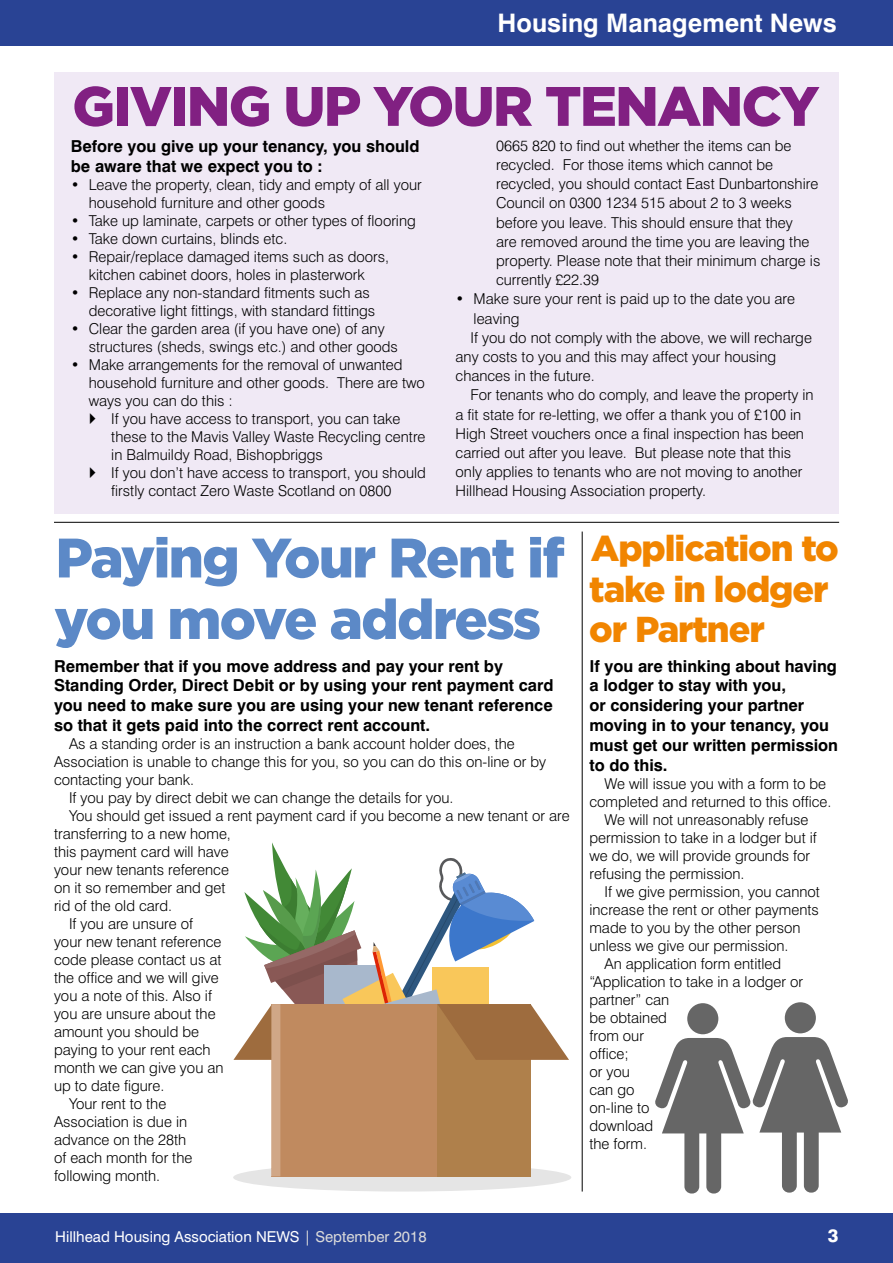
<style>
.page{position:relative;width:893px;height:1263px;background:#fff}
.page>*{position:absolute;margin:0;border:0;box-sizing:border-box;transform-origin:0 0}
.t1{font:900 55.5px/61.5px "Gotham";letter-spacing:-.03em;color:#5c89c7}
.t2{font:900 55.5px "Gotham";letter-spacing:-.03em;color:#812082}
.t3{font:900 36px/40.5px "Gotham";letter-spacing:-.03em;color:#f18500}
.t4{font:700 25.5px "Swiss 721 BT";color:#fff}
.t5{font:800 18px "Swiss 721 BT";color:#fff}
.t6{font:700 16.5px/19.8px "Swiss 721 BT";color:#000}
.t7{font:300 15px/19.2px "Swiss 721 BT";color:#000}
.t8{font:15px "Swiss 721 BT";color:#fff}
.s1{color:#dadada}
</style>
<div class="page">
<div style="left:0;top:1213px;width:893px;height:50px;background:#294394"></div>
<div style="left:54px;top:72px;width:785px;height:441px;background:#f0e9f5"></div>
<div style="left:0;top:0;width:893px;height:45px;background:#294394"></div>
<hr style="left:54px;top:522px;width:785px;height:1px;background:#000">
<hr style="left:582px;top:531px;width:1px;height:660px;background:#000">
<svg style="left:233px;top:842px;width:338px;height:349px"></svg>
<div style="left:687px;top:1003px;width:31px;height:31px;background:#666;border-radius:50%"></div>
<svg style="left:655px;top:1037px;width:193px;height:156px"></svg>
<div style="left:785px;top:1002px;width:31px;height:31px;background:#666;border-radius:50%"></div>
<h3 class="t4" style="left:498px;top:7px;width:341px">Housing Management News</h3>
<h1 class="t2" style="left:72px;top:74px;width:749px">GIVING UP YOUR TENANCY</h1>
<p class="t6" style="left:71px;top:136px;width:350px">Before you give up your tenancy, you should be aware that we expect you to :</p>
<p class="t7" style="left:89px;top:175px;width:334px;line-height:18px;text-indent:-18px">• Leave the property, clean, tidy and empty of all your household furniture and other goods</p>
<p class="t7" style="left:71px;top:211px;width:347px">• Take up laminate, carpets or other types of flooring</p>
<p class="t7" style="left:71px;top:229px;width:218px">• Take down curtains, blinds etc.</p>
<p class="t7" style="left:71px;top:247px;width:320px;line-height:18px;text-align:center">• Repair/replace damaged items such as doors, kitchen cabinet doors, holes in plasterwork</p>
<p class="t7" style="left:89px;top:283px;width:288px;line-height:18px;text-indent:-18px">• Replace any non-standard fitments such as decorative light fittings, with standard fittings</p>
<p class="t7" style="left:89px;top:320px;width:311px;line-height:18px;text-indent:-18px">• Clear the garden area (if you have one) of any structures (sheds, swings etc.) and other goods</p>
<p class="t7" style="left:71px;top:355px;width:333px">• Make arrangements for the removal of unwanted</p>
<p class="t7" style="left:89px;top:373px;width:338px">household furniture and other goods. There are two</p>
<p class="t7" style="left:89px;top:391px;width:146px">ways you can do this :</p>
<p class="t7" style="left:111px;top:409px;width:291px">If you have access to transport, you can take</p>
<p class="t7" style="left:111px;top:427px;width:316px">these to the Mavis Valley Waste Recycling centre</p>
<p class="t7" style="left:111px;top:445px;width:213px">in Balmuildy Road, Bishopbriggs</p>
<p class="t7" style="left:111px;top:463px;width:316px">If you don’t have access to transport, you should</p>
<p class="t7" style="left:111px;top:481px;width:282px">firstly contact Zero Waste Scotland on 0800</p>
<p class="t7" style="left:496px;top:136px;width:326px">0665 820 to find out whether the items can be recycled. For those items which cannot be recycled, you should contact East Dunbartonshire Council on 0300 1234 515 about 2 to 3 weeks before you leave. This should ensure that they<br>are removed around the time you are leaving the property. Please note that their minimum charge is currently £22.39</p>
<p class="t7" style="left:456px;top:289px;width:341px">• Make sure your rent is paid up to the date you are</p>
<p class="t7" style="left:474px;top:309px;width:47px">leaving</p>
<p class="t7" style="left:471px;top:328px;width:343px">If you do not comply with the above, we will recharge</p>
<p class="t7" style="left:456px;top:347px;width:322px">any costs to you and this may affect your housing</p>
<p class="t7" style="left:456px;top:366px;width:141px">chances in the future.</p>
<p class="t7" style="left:471px;top:385px;width:344px">For tenants who do comply, and leave the property in</p>
<p class="t7" style="left:456px;top:405px;width:347px">a fit state for re-letting, we offer a thank you of £100 in</p>
<p class="t7" style="left:456px;top:424px;width:350px">High Street vouchers once a final inspection has been</p>
<p class="t7" style="left:456px;top:443px;width:337px">carried out after you leave. But please note that this</p>
<p class="t7" style="left:456px;top:462px;width:348px">only applies to tenants who are not moving to another</p>
<p class="t7" style="left:456px;top:481px;width:252px">Hillhead Housing Association property.</p>
<h1 class="t1" style="left:54px;top:526px;width:512px">Paying Your Rent if you move address</h1>
<p class="t6" style="left:54px;top:656px;width:501px">Remember that if you move address and pay your rent by Standing Order, Direct Debit or by using your rent payment card you need to make sure you are using your new tenant reference so that it gets paid into the correct rent account.</p>
<p class="t7" style="left:69px;top:734px;width:447px">As a standing order is an instruction a bank account holder does, the</p>
<p class="t7" style="left:54px;top:752px;width:494px">Association is unable to change this for you, so you can do this on-line or by</p>
<p class="t7" style="left:54px;top:770px;width:142px">contacting your bank.</p>
<p class="t7" style="left:69px;top:788px;width:386px">If you pay by direct debit we can change the details for you.</p>
<p class="t7" style="left:69px;top:806px;width:502px">You should get issued a rent payment card if you become a new tenant or are</p>
<p class="t7" style="left:54px;top:824px;width:178px">transferring to a new home,</p>
<p class="t7" style="left:54px;top:842px;width:176px">this payment card will have</p>
<p class="t7" style="left:54px;top:860px;width:176px">your new tenants reference</p>
<p class="t7" style="left:54px;top:878px;width:173px">on it so remember and get</p>
<p class="t7" style="left:54px;top:896px;width:120px">rid of the old card.</p>
<p class="t7" style="left:69px;top:914px;width:126px">If you are unsure of</p>
<p class="t7" style="left:54px;top:932px;width:169px">your new tenant reference</p>
<p class="t7" style="left:54px;top:950px;width:169px">code please contact us at</p>
<p class="t7" style="left:54px;top:968px;width:166px">the office and we will give</p>
<p class="t7" style="left:54px;top:986px;width:160px">you a note of this. Also if</p>
<p class="t7" style="left:54px;top:1004px;width:163px">you are unsure about the</p>
<p class="t7" style="left:54px;top:1022px;width:147px">amount you should be</p>
<p class="t7" style="left:54px;top:1040px;width:158px">paying to your rent each</p>
<p class="t7" style="left:54px;top:1058px;width:171px">month we can give you an</p>
<p class="t7" style="left:54px;top:1076px;width:112px">up to date figure.</p>
<p class="t7" style="left:69px;top:1094px;width:99px">Your rent to the</p>
<p class="t7" style="left:54px;top:1112px;width:135px">Association is due in</p>
<p class="t7" style="left:54px;top:1130px;width:134px">advance on the 28th</p>
<p class="t7" style="left:54px;top:1148px;width:140px">of each month for the</p>
<p class="t7" style="left:54px;top:1166px;width:108px">following month.</p>
<h2 class="t3" style="left:589px;top:527px;width:251px">Application to take in lodger or Partner</h2>
<p class="t6" style="left:589px;top:656px;width:250px">If you are thinking about having a lodger to stay with you,<br>or considering your partner moving in to your tenancy, you must get our written permission to do this.</p>
<p class="t7" style="left:604px;top:773px;width:223px">We will issue you with a form to be</p>
<p class="t7" style="left:589px;top:791px;width:244px">completed and returned to this office.</p>
<p class="t7" style="left:604px;top:809px;width:206px">We will not unreasonably refuse</p>
<p class="t7" style="left:589px;top:827px;width:229px">permission to take in a lodger but if</p>
<p class="t7" style="left:589px;top:845px;width:222px">we do, we will provide grounds for</p>
<p class="t7" style="left:589px;top:863px;width:157px">refusing the permission.</p>
<p class="t7" style="left:604px;top:881px;width:217px">If we give permission, you cannot</p>
<p class="t7" style="left:589px;top:899px;width:231px">increase the rent or other payments</p>
<p class="t7" style="left:589px;top:917px;width:213px">made to you by the other person</p>
<p class="t7" style="left:589px;top:935px;width:201px">unless we give our permission.</p>
<p class="t7" style="left:604px;top:953px;width:178px">An application form entitled</p>
<p class="t7" style="left:589px;top:971px;width:215px">“Application to take in a lodger or</p>
<p class="t7" style="left:589px;top:989px;width:81px">partner” can</p>
<p class="t7" style="left:589px;top:1007px;width:79px">be obtained</p>
<p class="t7" style="left:589px;top:1025px;width:56px">from our</p>
<p class="t7" style="left:589px;top:1043px;width:41px">office;</p>
<p class="t7" style="left:589px;top:1061px;width:42px">or you</p>
<p class="t7" style="left:589px;top:1079px;width:46px">can go</p>
<p class="t7" style="left:589px;top:1097px;width:61px">on-line to</p>
<p class="t7" style="left:589px;top:1115px;width:65px">download</p>
<p class="t7" style="left:589px;top:1133px;width:59px">the form.</p>
<p class="t8" style="left:55px;top:1228px;width:373px">Hillhead Housing Association NEWS <span class="s1">| September 2018</span></p>
<p class="t5" style="left:828px;top:1225px;width:12px">3</p>
</div>
